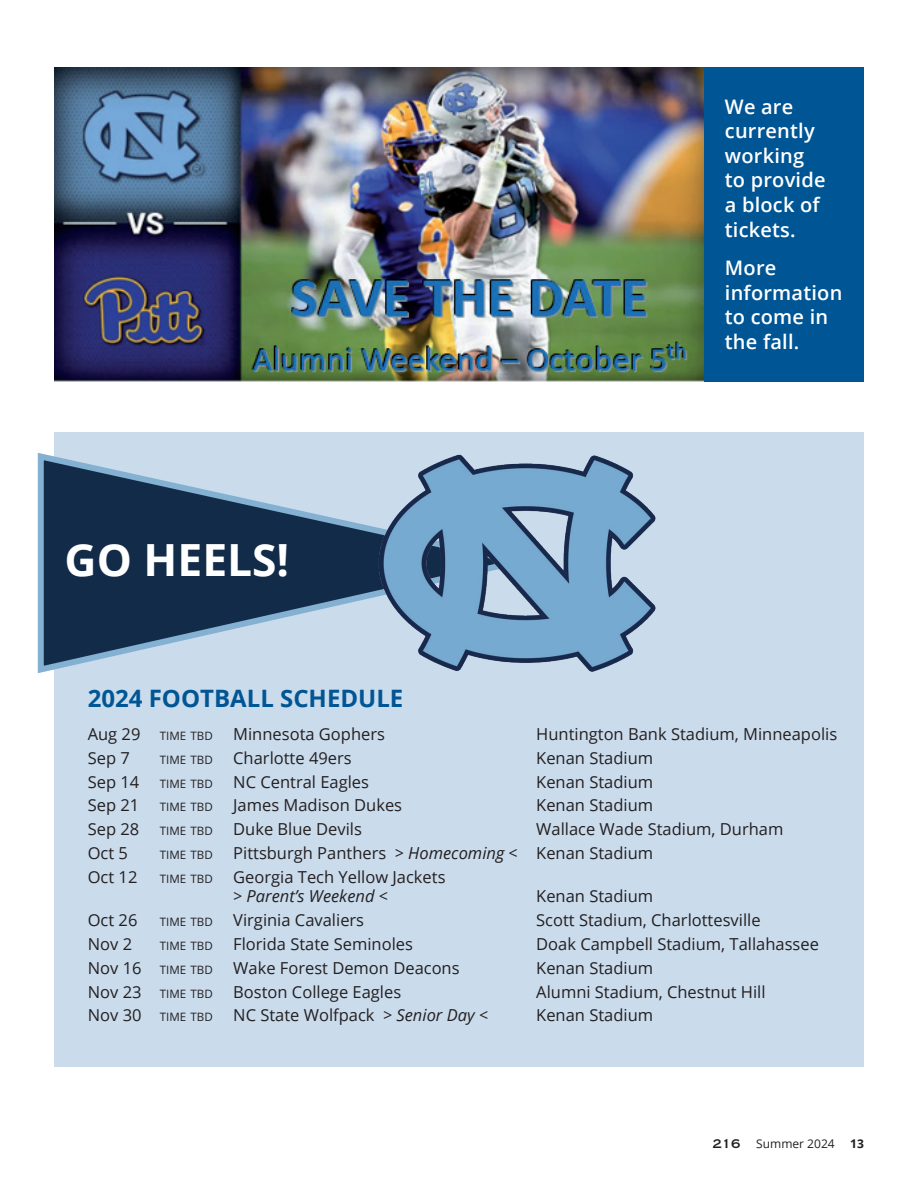
<style>
.page{position:relative;width:918px;height:1188px;background:#fff}
.page>*{position:absolute;margin:0;border:0;box-sizing:border-box;transform-origin:0 0}
.t1{font:700 44.4px "Open Sans";color:#fff}
.t2{font:700 24px "Open Sans";color:#005595}
.t3{font:600 19.95px/24.6px "Open Sans";letter-spacing:.01em;color:#fff}
.t4{font:16.5px/19.5px "Open Sans";color:#231f20}
.t5{font:12px "Open Sans";color:#231f20}
.t6{font:12px "Copperplate Thirty One AB";color:#231f20}
.t7{font:700 12px "Open Sans";color:#231f20}
.s1{font-size:11.55px}
.s2{font-style:italic}
</style>
<div class="page">
<div style="left:54px;top:432px;width:810px;height:634px;background:#cadbec"></div>
<svg style="left:37px;top:453px;width:424px;height:220px"></svg>
<img style="left:378px;top:455px;width:277px;height:216px">
<img style="left:54px;top:68px;width:650px;height:314px">
<div style="left:704px;top:68px;width:160px;height:314px;background:#005595"></div>
<h1 class="t1" style="left:65px;top:528px;width:226px">GO HEELS!</h1>
<p class="t3" style="left:725px;top:94px;width:102px">We are currently working to provide a block of tickets.</p>
<p class="t3" style="left:725px;top:255px;width:119px">More information to come in the fall.</p>
<h2 class="t2" style="left:88px;top:681px;width:317px">2024 FOOTBALL SCHEDULE</h2>
<p class="t4" style="left:88px;top:724px;width:299px">Aug 29 <span class="s1">TIME TBD</span> Minnesota Gophers</p>
<p class="t4" style="left:536px;top:724px;width:302px">Huntington Bank Stadium, Minneapolis</p>
<p class="t4" style="left:88px;top:748px;width:44px">Sep 7</p>
<p class="t4" style="left:160px;top:748px;width:194px"><span class="s1">TIME TBD</span> Charlotte 49ers</p>
<p class="t4" style="left:536px;top:748px;width:118px">Kenan Stadium</p>
<p class="t4" style="left:88px;top:771px;width:283px">Sep 14 <span class="s1">TIME TBD</span> NC Central Eagles</p>
<p class="t4" style="left:536px;top:771px;width:118px">Kenan Stadium</p>
<p class="t4" style="left:88px;top:795px;width:316px">Sep 21 <span class="s1">TIME TBD</span> James Madison Dukes</p>
<p class="t4" style="left:536px;top:795px;width:118px">Kenan Stadium</p>
<p class="t4" style="left:88px;top:819px;width:276px">Sep 28 <span class="s1">TIME TBD</span> Duke Blue Devils</p>
<p class="t4" style="left:536px;top:819px;width:249px">Wallace Wade Stadium, Durham</p>
<p class="t4" style="left:88px;top:843px;width:42px">Oct 5</p>
<p class="t4" style="left:160px;top:843px;width:495px"><span class="s1">TIME TBD</span> Pittsburgh Panthers <span class="s2">&gt; Homecoming &lt;</span> Kenan Stadium</p>
<p class="t4" style="left:88px;top:867px;width:51px">Oct 12</p>
<p class="t4" style="left:233px;top:867px;width:214px;text-indent:-74px"><span class="s1">TIME TBD</span> Georgia Tech Yellow Jackets <span class="s2">&gt; Parent’s Weekend &lt;</span></p>
<p class="t4" style="left:536px;top:886px;width:118px">Kenan Stadium</p>
<p class="t4" style="left:88px;top:910px;width:51px">Oct 26</p>
<p class="t4" style="left:160px;top:910px;width:206px"><span class="s1">TIME TBD</span> Virginia Cavaliers</p>
<p class="t4" style="left:536px;top:910px;width:226px">Scott Stadium, Charlottesville</p>
<p class="t4" style="left:88px;top:934px;width:46px">Nov 2</p>
<p class="t4" style="left:160px;top:934px;width:255px"><span class="s1">TIME TBD</span> Florida State Seminoles</p>
<p class="t4" style="left:536px;top:934px;width:284px">Doak Campbell Stadium, Tallahassee</p>
<p class="t4" style="left:88px;top:958px;width:373px">Nov 16 <span class="s1">TIME TBD</span> Wake Forest Demon Deacons</p>
<p class="t4" style="left:536px;top:958px;width:118px">Kenan Stadium</p>
<p class="t4" style="left:88px;top:981px;width:315px">Nov 23 <span class="s1">TIME TBD</span> Boston College Eagles</p>
<p class="t4" style="left:536px;top:981px;width:231px">Alumni Stadium, Chestnut Hill</p>
<p class="t4" style="left:88px;top:1005px;width:402px">Nov 30 <span class="s1">TIME TBD</span> NC State Wolfpack <span class="s2">&gt; Senior Day &lt;</span></p>
<p class="t4" style="left:536px;top:1005px;width:118px">Kenan Stadium</p>
<p class="t6" style="left:713px;top:1137px;width:30px">216</p>
<p class="t5" style="left:756px;top:1136px;width:80px">Summer 2024</p>
<p class="t7" style="left:850px;top:1136px;width:15px">13</p>
</div>
